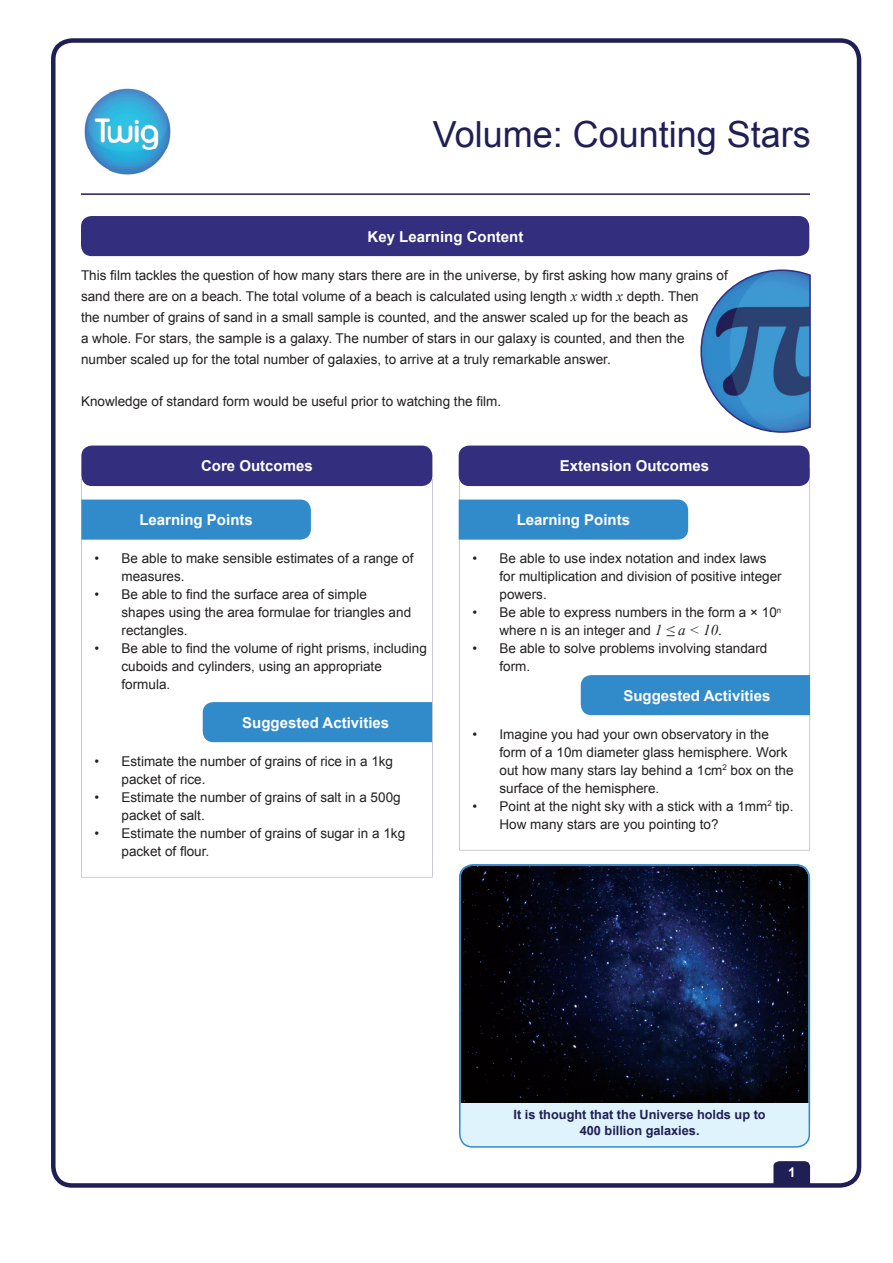
<style>
.page{position:relative;width:893px;height:1263px;background:#fff}
.page>*{position:absolute;margin:0;border:0;box-sizing:border-box;transform-origin:0 0}
.t1{font:36px "Arial";color:#201f55}
.t2{font:700 15px "Arial";color:#fff}
.t3{font:13.5px/18px "Arial";color:#231f20}
.t4{font:700 13.5px "Arial";color:#fff}
.t5{font:700 12.75px/16.5px "Arial";color:#201f55;text-align:center}
.s1{font-family:"Times New Roman";font-style:italic;font-size:15px}
</style>
<div class="page">
<div style="left:51px;top:38px;width:810px;height:1150px;border:4px solid #201f55;border-radius:19px"></div>
<svg style="left:773px;top:1161px;width:37px;height:24px"></svg>
<hr style="left:81px;top:193px;width:729px;height:2px;background:#201f55">
<img style="left:84px;top:88px;width:87px;height:87px">
<svg style="left:81px;top:479px;width:352px;height:398px"></svg>
<svg style="left:459px;top:479px;width:351px;height:372px"></svg>
<div style="left:81px;top:216px;width:728px;height:40px;background:#332e7d;border-radius:11px"></div>
<div style="left:81px;top:446px;width:351px;height:40px;background:#332e7d;border-radius:11px"></div>
<div style="left:459px;top:446px;width:351px;height:40px;background:#332e7d;border-radius:11px"></div>
<div style="left:81px;top:500px;width:230px;height:40px;background:#318bcb"></div>
<div style="left:459px;top:500px;width:229px;height:40px;background:#318bcb"></div>
<div style="left:203px;top:702px;width:229px;height:40px;background:#318bcb"></div>
<div style="left:581px;top:675px;width:229px;height:40px;background:#318bcb"></div>
<svg style="left:700px;top:269px;width:111px;height:164px"></svg>
<img style="left:460px;top:867px;width:347px;height:236px">
<div style="left:460px;top:1103px;width:349px;height:44px;background:#dff3fc"></div>
<div style="left:459px;top:864px;width:351px;height:284px;border:2px solid #318bcb;border-radius:13px"></div>
<h1 class="t1" style="left:433px;top:111px;width:380px">Volume: Counting Stars</h1>
<p class="t2" style="left:368px;top:227px;width:157px">Key Learning Content</p>
<p class="t3" style="left:81px;top:265px;width:648px;line-height:21px">This film tackles the question of how many stars there are in the universe, by first asking how many grains of sand there are on a beach. The total volume of a beach is calculated using length <span class="s1">x</span> width <span class="s1">x</span> depth. Then<br>the number of grains of sand in a small sample is counted, and the answer scaled up for the beach as<br>a whole. For stars, the sample is a galaxy. The number of stars in our galaxy is counted, and then the number scaled up for the total number of galaxies, to arrive at a truly remarkable answer.</p>
<p class="t3" style="left:81px;top:392px;width:422px">Knowledge of standard form would be useful prior to watching the film.</p>
<p class="t2" style="left:201px;top:456px;width:113px">Core Outcomes</p>
<p class="t2" style="left:560px;top:456px;width:151px">Extension Outcomes</p>
<p class="t2" style="left:139px;top:510px;width:115px">Learning Points</p>
<p class="t2" style="left:517px;top:510px;width:115px">Learning Points</p>
<p class="t3" style="left:122px;top:550px;width:293px;text-indent:-27px">• Be able to make sensible estimates of a range of measures.</p>
<p class="t3" style="left:122px;top:586px;width:291px;text-indent:-27px">• Be able to find the surface area of simple shapes using the area formulae for triangles and rectangles.</p>
<p class="t3" style="left:122px;top:640px;width:307px;text-indent:-27px">• Be able to find the volume of right prisms, including cuboids and cylinders, using an appropriate formula.</p>
<p class="t2" style="left:242px;top:713px;width:148px">Suggested Activities</p>
<p class="t3" style="left:122px;top:752px;width:273px;text-indent:-27px">• Estimate the number of grains of rice in a 1kg packet of rice.</p>
<p class="t3" style="left:122px;top:788px;width:281px;text-indent:-27px">• Estimate the number of grains of salt in a 500g packet of salt.</p>
<p class="t3" style="left:122px;top:824px;width:285px;text-indent:-27px">• Estimate the number of grains of sugar in a 1kg packet of flour.</p>
<p class="t3" style="left:500px;top:550px;width:284px;text-indent:-27px">• Be able to use index notation and index laws for multiplication and division of positive integer powers.</p>
<p class="t3" style="left:500px;top:604px;width:283px;text-indent:-27px">• Be able to express numbers in the form a × 10<sup>n </sup>where n is an integer and <span class="s1">1 ≤ a &lt; 10</span>.</p>
<p class="t3" style="left:500px;top:640px;width:269px;text-indent:-27px">• Be able to solve problems involving standard form.</p>
<p class="t2" style="left:623px;top:686px;width:148px">Suggested Activities</p>
<p class="t3" style="left:499px;top:725px;width:296px;text-indent:-27px">• Imagine you had your own observatory in the form of a 10m diameter glass hemisphere. Work out how many stars lay behind a 1cm<sup>2</sup> box on the surface of the hemisphere.</p>
<p class="t3" style="left:499px;top:797px;width:296px;text-indent:-27px">• Point at the night sky with a stick with a 1mm<sup>2</sup> tip.<br>How many stars are you pointing to?</p>
<p class="t5" style="left:514px;top:1106px;width:254px">It is thought that the Universe holds up to<br>400 billion galaxies.</p>
<p class="t4" style="left:788px;top:1163px;width:9px">1</p>
</div>
